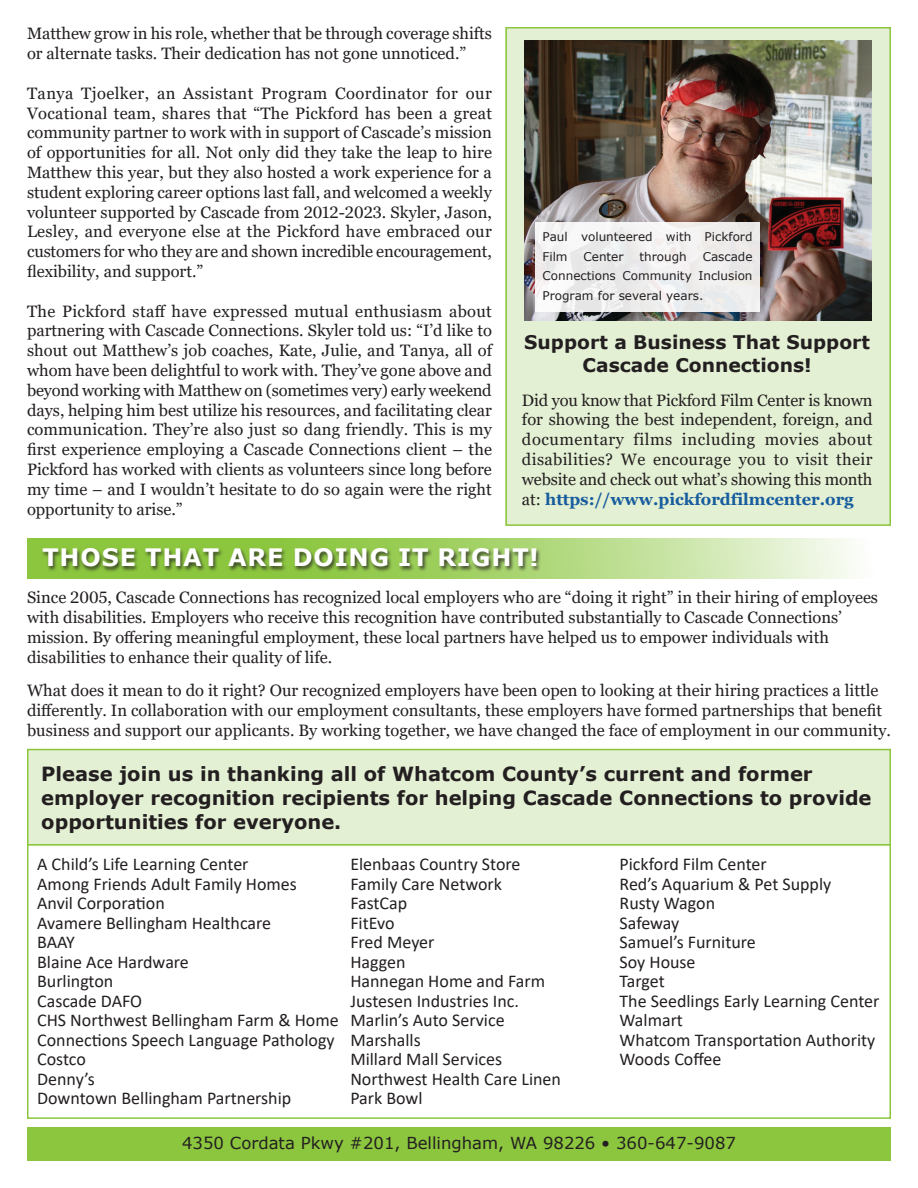
<style>
.page{position:relative;width:918px;height:1188px;background:#fff}
.page>*{position:absolute;margin:0;border:0;box-sizing:border-box;transform-origin:0 0}
.t1{font:700 24px "Verdana";letter-spacing:.035em;color:#fff}
.t2{font:700 19.5px/24px "Verdana";color:#231f20}
.t3{font:700 18.75px/23.1px "Verdana";color:#231f20;text-align:center}
.t4{font:18px/19.5px "Calibri";color:#231f20}
.t5{font:16.5px/19.8px "Georgia";color:#231f20}
.t6{font:16.5px "Verdana";color:#231f20}
.t7{font:12px/19.5px "Verdana";color:#231f20}
.s1{font-style:inherit}
.s2{font-weight:700;color:#175d9e}
</style>
<div class="page">
<div style="left:27px;top:1128px;width:864px;height:33px;background:#8bc63e"></div>
<svg style="left:27px;top:538px;width:829px;height:40px;background:#b7db88"></svg>
<div style="left:41px;top:548px;width:501px;height:24px;background:#231f20;opacity:.75"></div>
<div style="left:27px;top:749px;width:864px;height:97px;background:#e4f0d4"></div>
<div style="left:27px;top:749px;width:864px;height:370px;border:2px solid #8bc63e"></div>
<hr style="left:27px;top:844px;width:864px;height:2px;background:#8bc63e">
<div style="left:505px;top:27px;width:386px;height:499px;background:#e4f0d4"></div>
<div style="left:505px;top:27px;width:386px;height:499px;border:2px solid #8bc63e"></div>
<img style="left:525px;top:40px;width:347px;height:281px">
<div style="left:535px;top:222px;width:225px;height:90px;background:#efeeee"></div>
<p class="t5" style="left:27px;top:24px;width:466px">Matthew grow in his role, whether that be through coverage shifts or alternate tasks. Their dedication has not gone unnoticed.”</p>
<p class="t5" style="left:27px;top:84px;width:467px;text-align:justify">Tanya Tjoelker, an Assistant Program Coordinator for our Vocational team, shares that “The Pickford has been a great community partner to work with in support of Cascade’s mission of opportunities for all. Not only did they take the leap to hire Matthew this year, but they also hosted a work experience for a student exploring career options last fall, and welcomed a weekly volunteer supported by Cascade from 2012-2023. Skyler, Jason, Lesley, and everyone else at the Pickford have embraced our customers for who they are and shown incredible encouragement, flexibility, and support.”</p>
<p class="t5" style="left:27px;top:301px;width:467px;text-align:justify">The Pickford staff have expressed mutual enthusiasm about partnering with Cascade Connections. Skyler told us: “I’d like to shout out Matthew’s job coaches, Kate, Julie, and Tanya, all of whom have been delightful to work with. They’ve gone above and beyond working with Matthew on (sometimes very) early weekend days, helping him best utilize his resources, and facilitating clear communication. They’re also just so dang friendly. This is my first experience employing a Cascade Connections client – the Pickford has worked with clients as volunteers since long before my time – and I wouldn’t hesitate to do so again were the right opportunity to arise.”</p>
<p class="t7" style="left:542px;top:227px;width:212px">Paul volunteered with Pickford<br>Film</p>
<p class="t7" style="left:542px;top:247px;width:212px;text-align:justify;text-indent:160px">Cascade Connections Community Inclusion Program for several years.</p>
<p class="t7" style="left:583px;top:247px;width:42px">Center</p>
<p class="t7" style="left:639px;top:247px;width:49px">through</p>
<p class="t3" style="left:524px;top:330px;width:347px">Support <span class="s1">a</span> Business That Support<br>Cascade Connections!</p>
<p class="t5" style="left:522px;top:390px;width:352px;text-align:justify">Did you know that Pickford Film Center is known for showing the best independent, foreign, and documentary films including movies about disabilities? We encourage you to visit their website and check out what’s showing this month at: <span class="s2">https://www.pickfordfilmcenter.org</span></p>
<h1 class="t1" style="left:42px;top:541px;width:498px">THOSE THAT ARE DOING IT RIGHT!</h1>
<p class="t5" style="left:27px;top:588px;width:853px">Since 2005, Cascade Connections has recognized local employers who are “doing it right” in their hiring of employees with disabilities. Employers who receive this recognition have contributed substantially to Cascade Connections’ mission. By offering meaningful employment, these local partners have helped us to empower individuals with disabilities to enhance their quality of life.</p>
<p class="t5" style="left:27px;top:681px;width:866px">What does it mean to do it right? Our recognized employers have been open to looking at their hiring practices a little differently. In collaboration with our employment consultants, these employers have formed partnerships that benefit business and support our applicants. By working together, we have changed the face of employment in our community.</p>
<p class="t2" style="left:41px;top:761px;width:832px">Please join us in thanking all of Whatcom County’s current and former employer recognition recipients for helping Cascade Connections to provide opportunities for everyone.</p>
<p class="t4" style="left:350px;top:854px;width:212px">Elenbaas Country Store<br>Family Care Network<br>FastCap<br>FitEvo<br>Fred Meyer<br>Haggen<br>Hannegan Home and Farm<br>Justesen Industries Inc.<br>Marlin’s Auto Service<br>Marshalls<br>Millard Mall Services<br>Northwest Health Care Linen<br>Park Bowl</p>
<p class="t4" style="left:620px;top:854px;width:261px">Pickford Film Center<br>Red’s Aquarium &amp; Pet Supply<br>Rusty Wagon<br>Safeway<br>Samuel’s Furniture<br>Soy House<br>Target<br>The Seedlings Early Learning Center<br>Walmart<br>Whatcom Transportation Authority<br>Woods Coffee</p>
<p class="t4" style="left:37px;top:854px;width:303px">A Child’s Life Learning Center<br>Among Friends Adult Family Homes<br>Anvil Corporation<br>Avamere Bellingham Healthcare<br>BAAY<br>Blaine Ace Hardware<br>Burlington<br>Cascade DAFO<br>CHS Northwest Bellingham Farm &amp; Home<br>Connections Speech Language Pathology<br>Costco<br>Denny’s<br>Downtown Bellingham Partnership</p>
<p class="t6" style="left:182px;top:1132px;width:555px">4350 Cordata Pkwy #201, Bellingham, WA 98226 • 360-647-9087</p>
</div>
